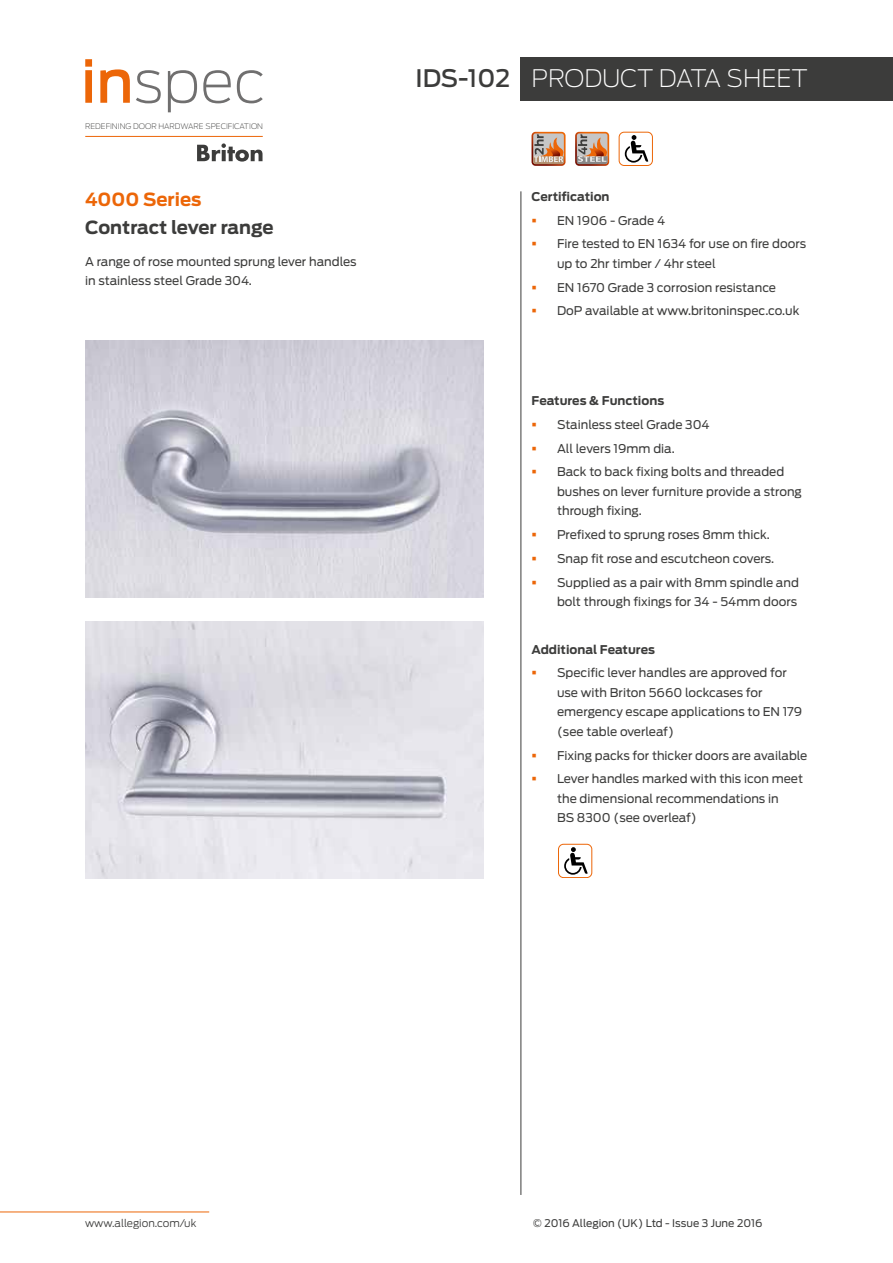
<style>
.page{position:relative;width:893px;height:1263px;background:#fff}
.page>*{position:absolute;margin:0;border:0;box-sizing:border-box;transform-origin:0 0}
.t1{font:200 24px "Antenna";letter-spacing:-.005em;color:#fff}
.t2{font:500 24px "Antenna";color:#3c3c3b}
.t3{font:700 18px "Antenna";letter-spacing:-.01em;color:#3c3c3b}
.t4{font:700 18px "Antenna";color:#ec6608}
.t5{font:12px/23.7px "Antenna";color:#3c3c3b}
.t6{font:700 12px "Antenna";color:#3c3c3b}
.t7{font:10.5px "Antenna";color:#3c3c3b}
.t8{font:300 10.5px "Antenna";color:#3c3c3b}
.t9{font:200 7.65px "Antenna";color:#3c3c3b}
</style>
<div class="page">
<div style="left:520px;top:58px;width:373px;height:43px;background:#3c3c3b"></div>
<hr style="left:0;top:1211px;width:209px;height:1px;background:#ec6608">
<hr style="left:520px;top:191px;width:1px;height:1004px;background:#3c3c3b">
<svg style="left:197px;top:143px;width:66px;height:19px"></svg>
<svg style="left:85px;top:59px;width:7px;height:44px"></svg>
<svg style="left:100px;top:69px;width:30px;height:34px"></svg>
<svg style="left:136px;top:70px;width:25px;height:33px"></svg>
<svg style="left:168px;top:70px;width:29px;height:42px"></svg>
<svg style="left:203px;top:70px;width:28px;height:33px"></svg>
<svg style="left:237px;top:70px;width:26px;height:33px"></svg>
<hr style="left:85px;top:136px;width:178px;height:1px;background:#ec6608">
<img style="left:85px;top:341px;width:399px;height:257px">
<div style="left:558px;top:844px;width:34px;height:34px;border:1px solid #ec6608;border-radius:5px"></div>
<svg style="left:564px;top:847px;width:24px;height:28px"></svg>
<svg style="left:531px;top:132px;width:35px;height:34px"></svg>
<svg style="left:575px;top:132px;width:34px;height:34px"></svg>
<div style="left:619px;top:132px;width:34px;height:34px;border:1px solid #ec6608;border-radius:5px"></div>
<svg style="left:625px;top:135px;width:23px;height:28px"></svg>
<img style="left:85px;top:622px;width:399px;height:256px">
<p class="t9" style="left:85px;top:122px;width:179px">REDEFINING DOOR HARDWARE SPECIFICATION</p>
<h2 class="t4" style="left:85px;top:188px;width:118px">4000 Series</h2>
<h2 class="t3" style="left:85px;top:217px;width:190px">Contract lever range</h2>
<p class="t5" style="left:85px;top:252px;width:273px;line-height:19.5px">A range of rose mounted sprung lever handles in stainless steel Grade 304.</p>
<h1 class="t2" style="left:416px;top:64px;width:96px">IDS-102</h1>
<h1 class="t1" style="left:531px;top:64px;width:278px">PRODUCT DATA SHEET</h1>
<p class="t6" style="left:531px;top:189px;width:80px">Certification</p>
<p class="t5" style="left:557px;top:209px;width:251px">EN 1906 - Grade 4<br>Fire tested to EN 1634 for use on fire doors</p>
<p class="t5" style="left:557px;top:252px;width:244px">up to 2hr timber / 4hr steel<br>EN 1670 Grade 3 corrosion resistance<br>DoP available at www.britoninspec.co.uk</p>
<p class="t6" style="left:532px;top:394px;width:134px">Features &amp; Functions</p>
<p class="t5" style="left:557px;top:413px;width:229px">Stainless steel Grade 304<br>All levers 19mm dia.<br>Back to back fixing bolts and threaded</p>
<p class="t5" style="left:557px;top:482px;width:246px;line-height:19.5px">bushes on lever furniture provide a strong through fixing.</p>
<p class="t5" style="left:557px;top:523px;width:243px">Prefixed to sprung roses 8mm thick.<br>Snap fit rose and escutcheon covers.<br>Supplied as a pair with 8mm spindle and</p>
<p class="t5" style="left:557px;top:590px;width:242px">bolt through fixings for 34 - 54mm doors</p>
<p class="t6" style="left:532px;top:642px;width:125px">Additional Features</p>
<p class="t5" style="left:557px;top:663px;width:247px;line-height:19.5px">Specific lever handles are approved for use with Briton 5660 lockcases for emergency escape applications to EN 179 (see table overleaf)</p>
<p class="t5" style="left:557px;top:743px;width:252px">Fixing packs for thicker doors are available<br>Lever handles marked with this icon meet</p>
<p class="t5" style="left:557px;top:789px;width:223px;line-height:19.5px">the dimensional recommendations in<br>BS 8300 (see overleaf)</p>
<p class="t8" style="left:85px;top:1217px;width:113px">www.allegion.com/uk</p>
<p class="t7" style="left:533px;top:1217px;width:231px">© 2016 Allegion (UK) Ltd - Issue 3 June 2016</p>
</div>
